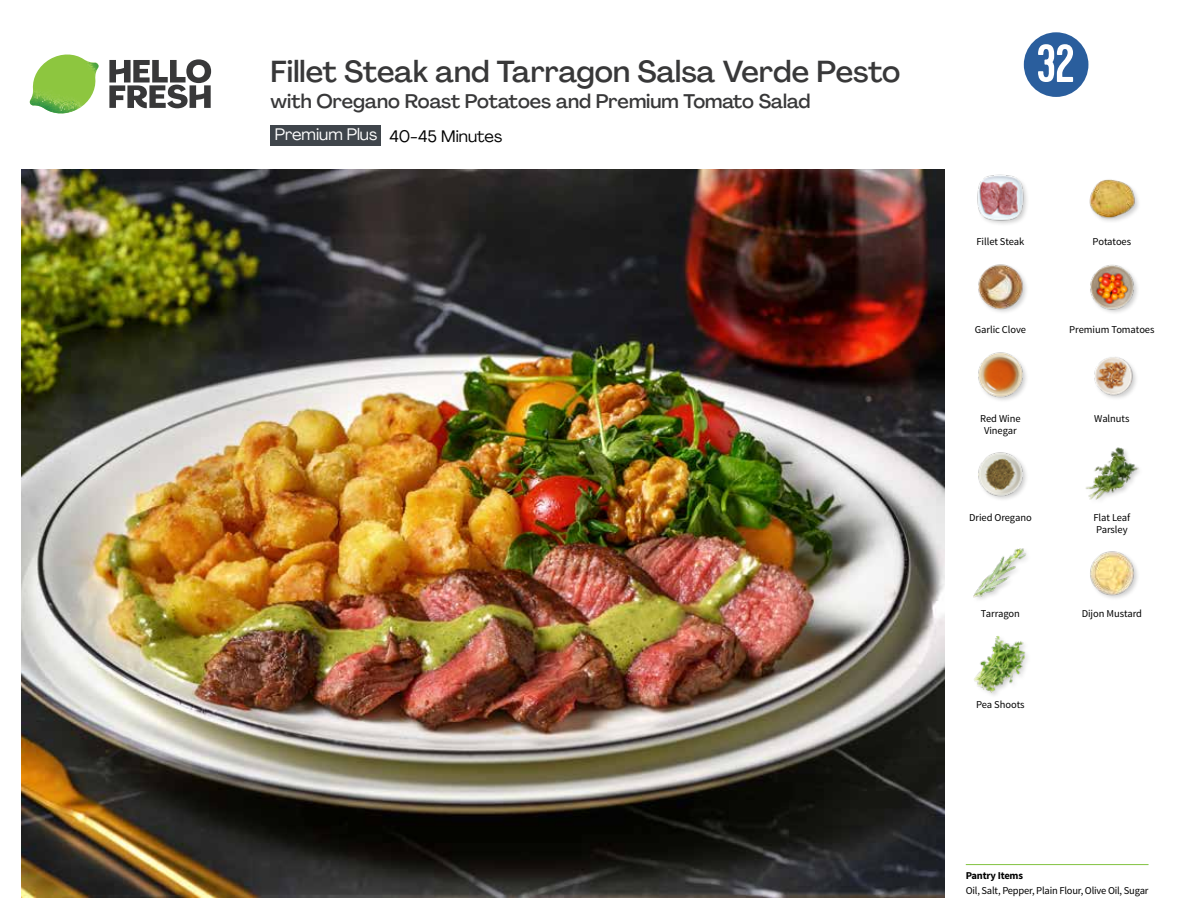
<style>
.page{position:relative;width:1188px;height:918px;background:#fff}
.page>*{position:absolute;margin:0;border:0;box-sizing:border-box;transform-origin:0 0}
.t1{font:54px "Kapra";color:#fff}
.t2{font:500 30px "Agrandir";color:#383839}
.t3{font:500 19.5px "Agrandir";color:#383839}
.t4{font:16.5px "Agrandir";color:#000}
.t5{font:10.5px/12px "Source Sans Pro";letter-spacing:-.005em;color:#000}
.t6{font:700 10.5px "Source Sans Pro";letter-spacing:-.02em;color:#000}
.s1{color:#fff}
</style>
<div class="page">
<svg style="left:109px;top:59px;width:102px;height:49px"></svg>
<img style="left:30px;top:55px;width:69px;height:59px">
<img style="left:21px;top:170px;width:924px;height:728px">
<hr style="left:966px;top:864px;width:183px;height:1px;background:#82c341">
<div style="left:271px;top:125px;width:110px;height:20px;background:#3f454b"></div>
<img style="left:973px;top:548px;width:54px;height:52px">
<img style="left:974px;top:636px;width:53px;height:57px">
<img style="left:1090px;top:551px;width:48px;height:48px">
<img style="left:978px;top:352px;width:49px;height:49px">
<img style="left:978px;top:452px;width:49px;height:48px">
<img style="left:1085px;top:447px;width:54px;height:53px">
<img style="left:1094px;top:357px;width:42px;height:42px">
<img style="left:977px;top:174px;width:50px;height:50px">
<img style="left:978px;top:264px;width:49px;height:48px">
<img style="left:1090px;top:264px;width:48px;height:49px">
<img style="left:1089px;top:179px;width:50px;height:42px">
<svg style="left:1023px;top:32px;width:66px;height:65px"></svg>
<h2 class="t2" style="left:271px;top:53px;width:631px">Fillet Steak and Tarragon Salsa Verde Pesto</h2>
<h3 class="t3" style="left:271px;top:89px;width:541px">with Oregano Roast Potatoes and Premium Tomato Salad</h3>
<h3 class="t4" style="left:275px;top:126px;width:229px"><span class="s1">Premium Plus</span> 40-45 Minutes</h3>
<h1 class="t1" style="left:1036px;top:32px;width:40px">32</h1>
<p class="t5" style="left:976px;top:235px;width:49px">Fillet Steak</p>
<p class="t5" style="left:1093px;top:235px;width:40px">Potatoes</p>
<p class="t5" style="left:975px;top:324px;width:53px">Garlic Clove</p>
<p class="t5" style="left:1069px;top:324px;width:87px">Premium Tomatoes</p>
<p class="t5" style="left:980px;top:413px;width:42px">Red Wine</p>
<p class="t5" style="left:1094px;top:413px;width:37px">Walnuts</p>
<p class="t5" style="left:984px;top:425px;width:34px">Vinegar</p>
<p class="t5" style="left:969px;top:512px;width:64px">Dried Oregano</p>
<p class="t5" style="left:1093px;top:512px;width:38px">Flat Leaf<br>Parsley</p>
<p class="t5" style="left:981px;top:607px;width:40px">Tarragon</p>
<p class="t5" style="left:1082px;top:607px;width:62px">Dijon Mustard</p>
<p class="t5" style="left:976px;top:698px;width:50px">Pea Shoots</p>
<p class="t6" style="left:966px;top:869px;width:59px">Pantry Items</p>
<p class="t5" style="left:966px;top:884px;width:184px">Oil, Salt, Pepper, Plain Flour, Olive Oil, Sugar</p>
</div>
